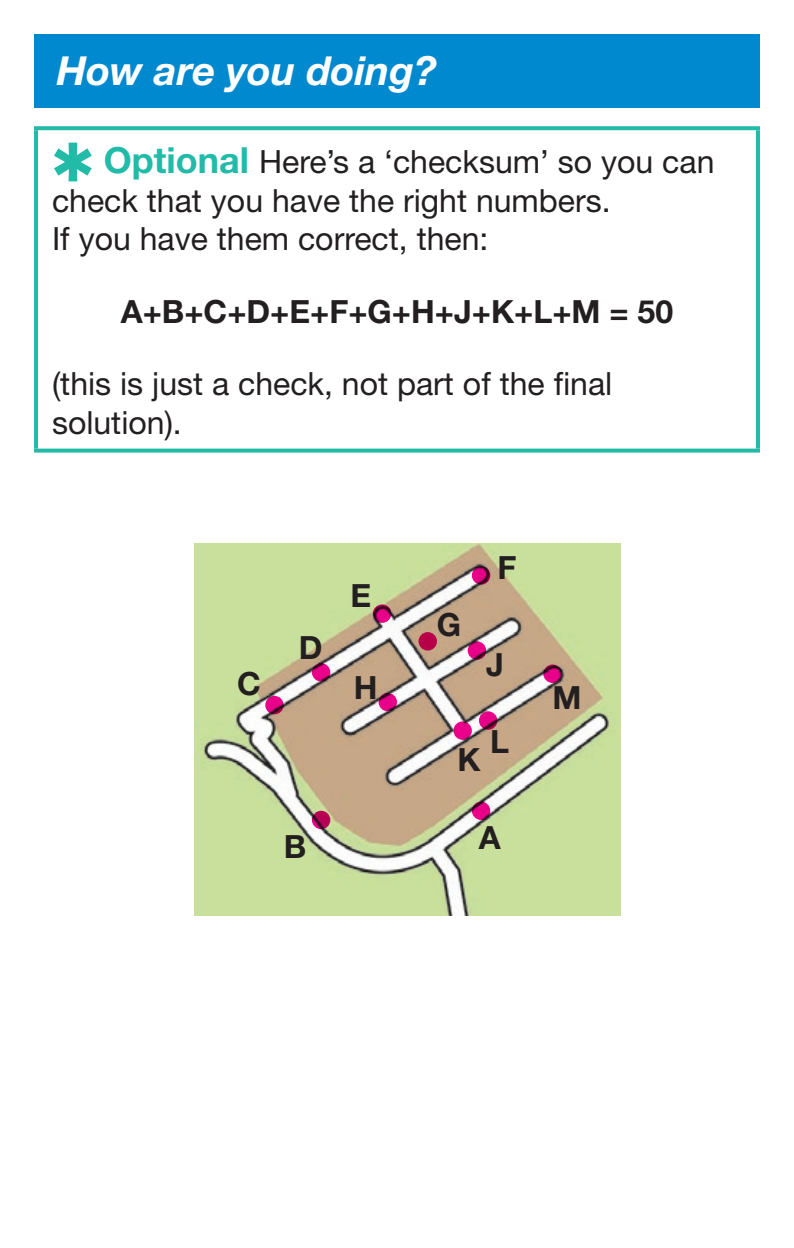
<style>
.page{position:relative;width:794px;height:1248px;background:#fff}
.page>*{position:absolute;margin:0;border:0;box-sizing:border-box;transform-origin:0 0}
.t1{font:italic 700 40px "Helvetica Neue LT Std";color:#fff}
.t2{font:32px/38.4px "Helvetica Neue LT Std";color:#231f20}
.t3{font:700 32px "Helvetica Neue LT Std";color:#231f20}
.s1{color:#22bba8}
.s2{font-weight:700;font-size:36px;color:#22bba8}
</style>
<div class="page">
<div style="left:34px;top:34px;width:726px;height:74px;background:#0089cf"></div>
<svg style="left:34px;top:126px;width:726px;height:4px;background:#2dbeac"></svg>
<hr style="left:34px;top:130px;width:4px;height:318px;background:#22bba8">
<hr style="left:756px;top:130px;width:4px;height:318px;background:#22bba8">
<svg style="left:34px;top:448px;width:726px;height:4px;background:#42c4b4"></svg>
<img style="left:194px;top:543px;width:427px;height:371px">
<svg style="left:472px;top:801px;width:18px;height:18px"></svg>
<svg style="left:312px;top:810px;width:18px;height:19px"></svg>
<svg style="left:312px;top:663px;width:18px;height:18px"></svg>
<svg style="left:373px;top:604px;width:18px;height:18px"></svg>
<svg style="left:472px;top:566px;width:18px;height:18px"></svg>
<svg style="left:418px;top:632px;width:19px;height:18px"></svg>
<svg style="left:378px;top:693px;width:19px;height:18px"></svg>
<svg style="left:468px;top:641px;width:18px;height:18px"></svg>
<div style="left:453px;top:721px;width:19px;height:18px;background:#ed028c;border-radius:50%"></div>
<svg style="left:479px;top:711px;width:18px;height:18px"></svg>
<svg style="left:543px;top:664px;width:19px;height:19px"></svg>
<svg style="left:265px;top:696px;width:19px;height:18px"></svg>
<p class="t1" style="left:57px;top:46px;width:382px">How are you doing?</p>
<p class="t2" style="left:52px;top:142px;width:664px"><span class="s1">✱</span> <span class="s2">Optional</span> Here’s a ‘checksum’ so you can check that you have the right numbers.<br>If you have them correct, then:</p>
<p class="t3" style="left:121px;top:291px;width:554px">A+B+C+D+E+F+G+H+J+K+L+M = 50</p>
<p class="t2" style="left:52px;top:364px;width:562px">(this is just a check, not part of the final solution).</p>
<p class="t3" style="left:237px;top:664px;width:25px">C</p>
<p class="t3" style="left:299px;top:627px;width:25px">D</p>
<p class="t3" style="left:350px;top:576px;width:22px">E</p>
<p class="t3" style="left:354px;top:667px;width:25px">H</p>
<p class="t3" style="left:437px;top:604px;width:26px">G</p>
<p class="t3" style="left:497px;top:548px;width:20px">F</p>
<p class="t3" style="left:486px;top:644px;width:19px">J</p>
<p class="t3" style="left:457px;top:739px;width:25px">K</p>
<p class="t3" style="left:490px;top:721px;width:20px">L</p>
<p class="t3" style="left:284px;top:827px;width:24px">B</p>
<p class="t3" style="left:478px;top:817px;width:23px">A</p>
<p class="t3" style="left:552px;top:677px;width:31px">M</p>
</div>
